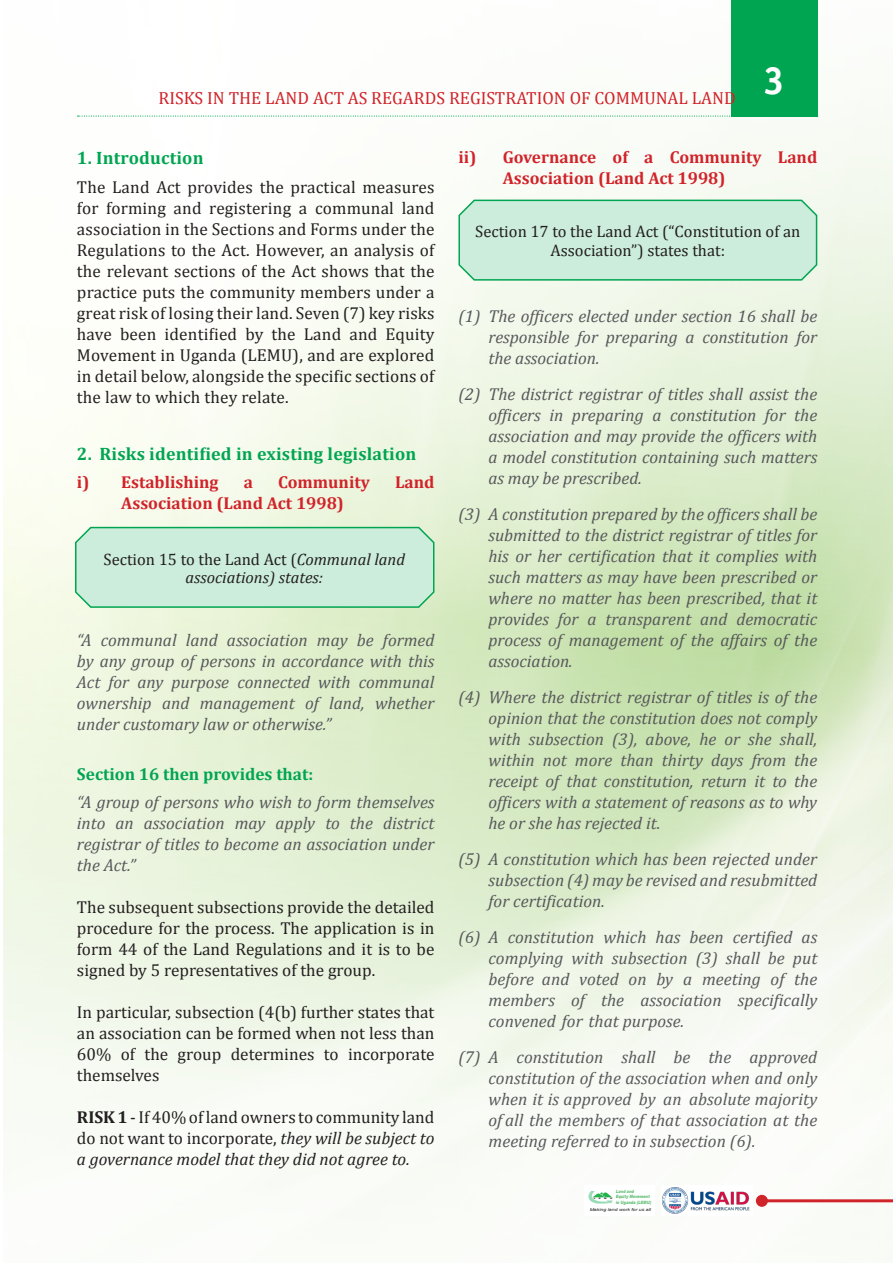
<style>
.page{position:relative;width:893px;height:1263px;background:#fff}
.page>*{position:absolute;margin:0;border:0;box-sizing:border-box;transform-origin:0 0}
.t1{font:700 39.45px "Officina Sans Std";color:#fff}
.heading{font:700 18px "Cambria";letter-spacing:.01em;color:#00a551}
.t2{font:17.55px "Cambria";color:#d1232a}
.t3{font:italic 17.25px/21px "Cambria";color:#57585a;text-align:justify}
.heading-2{font:17.25px/21px "Cambria";color:#231f20;text-align:justify}
.t4{font:italic 17.25px/21px "Cambria";color:#231f20;text-align:justify}
.sub_headings{font:700 17.25px/21px "Cambria";color:#d1232a}
.sub_headings-2{font:700 17.25px "Cambria";color:#00a551}
.t5{font:16.5px/18.1px "Cambria";color:#231f20;text-align:center}
.t6{font:italic 16.5px/18.1px "Cambria";color:#231f20;text-align:center}
.t7{font:italic 900 4.5px/5.4px "Arial";color:#65bf77;scale:.81 1}
.t8{font:italic 4.05px "Arial";color:#231f20;scale:1.27 1}
.t9{font:900 1.8px "Arial";color:#231f20;scale:1.43 1}
.s1{font-style:normal}
.s2{font-weight:700;font-style:normal}
</style>
<div class="page">
<img style="left:4px;top:0;width:889px;height:1207px">
<div style="left:731px;top:0;width:86px;height:116px;background:#00a551"></div>
<hr style="left:762px;top:1199px;width:131px;height:3px;background:#d1232a">
<div style="left:756px;top:1195px;width:12px;height:12px;background:#d1232a;border-radius:50%"></div>
<svg style="left:78px;top:116px;width:740px;height:1px"></svg>
<div style="left:584px;top:1185px;width:70px;height:31px;background:#fff"></div>
<svg style="left:588px;top:1191px;width:25px;height:13px"></svg>
<div style="left:661px;top:1185px;width:92px;height:31px;background:#fff"></div>
<img style="left:662px;top:1188px;width:88px;height:26px">
<svg style="left:74px;top:525px;width:361px;height:83px;background:#c4ead6"></svg>
<svg style="left:458px;top:198px;width:360px;height:83px;background:#c5ead6"></svg>
<p class="t2" style="left:158px;top:88px;width:579px">RISKS IN THE LAND ACT AS REGARDS REGISTRATION OF COMMUNAL LAND</p>
<p class="t1" style="left:763px;top:56px;width:23px">3</p>
<p class="heading" style="left:77px;top:145px;width:128px">1. Introduction</p>
<p class="heading-2" style="left:77px;top:176px;width:359px">The Land Act provides the practical measures for forming and registering a communal land association in the Sections and Forms under the Regulations to the Act. However, an analysis of the relevant sections of the Act shows that the practice puts the community members under a great risk of losing their land. Seven (7) key risks have been identified by the Land and Equity Movement in Uganda (LEMU), and are explored in detail below, alongside the specific sections of the law to which they relate.</p>
<p class="heading" style="left:77px;top:441px;width:341px">2. Risks identified in existing legislation</p>
<p class="sub_headings" style="left:77px;top:471px;width:143px">i) Establishing</p>
<p class="sub_headings" style="left:244px;top:471px;width:11px">a</p>
<p class="sub_headings" style="left:278px;top:471px;width:93px">Community</p>
<p class="sub_headings" style="left:395px;top:471px;width:41px">Land</p>
<p class="sub_headings" style="left:121px;top:492px;width:224px">Association (Land Act 1998)</p>
<p class="t6" style="left:103px;top:549px;width:303px"><span class="s1">Section 15 to the Land Act (</span>Communal land associations) states:</p>
<p class="t3" style="left:77px;top:629px;width:359px">“A communal land association may be formed by any group of persons in accordance with this Act for any purpose connected with communal ownership and management of land, whether under customary law or otherwise.”</p>
<p class="sub_headings-2" style="left:77px;top:761px;width:238px">Section 16 then provides that:</p>
<p class="t3" style="left:77px;top:791px;width:359px">“A group of persons who wish to form themselves into an association may apply to the district registrar of titles to become an association under the Act.”</p>
<p class="heading-2" style="left:77px;top:897px;width:359px">The subsequent subsections provide the detailed procedure for the process. The application is in form 44 of the Land Regulations and it is to be signed by 5 representatives of the group.</p>
<p class="heading-2" style="left:77px;top:1002px;width:359px">In particular, subsection (4(b) further states that an association can be formed when not less than 60% of the group determines to incorporate themselves</p>
<p class="t4" style="left:77px;top:1106px;width:359px"><span class="s2">RISK 1</span> <span class="s1">- If 40% of land owners to community land do not want to incorporate,</span> they will be subject to a governance model that they did not agree to.</p>
<p class="sub_headings" style="left:503px;top:146px;width:316px;text-indent:-44px">ii) Governance of a Community Land<br>Association (Land Act 1998)</p>
<p class="t5" style="left:475px;top:223px;width:327px">Section 17 to the Land Act (“Constitution of an<br>Association”) states that:</p>
<p class="t3" style="left:488px;top:304px;width:330px;text-indent:-30px">(1) The officers elected under section 16 shall be responsible for preparing a constitution for the association.</p>
<p class="t3" style="left:488px;top:382px;width:330px;text-indent:-30px">(2) The district registrar of titles shall assist the officers in preparing a constitution for the association and may provide the officers with a model constitution containing such matters as may be prescribed.</p>
<p class="t3" style="left:488px;top:502px;width:330px;text-indent:-30px">(3) A constitution prepared by the officers shall be submitted to the district registrar of titles for his or her certification that it complies with such matters as may have been prescribed or where no matter has been prescribed, that it provides for a transparent and democratic process of management of the affairs of the association.</p>
<p class="t3" style="left:488px;top:685px;width:330px;text-indent:-30px">(4) Where the district registrar of titles is of the opinion that the constitution does not comply with subsection (3), above, he or she shall, within not more than thirty days from the receipt of that constitution, return it to the officers with a statement of reasons as to why he or she has rejected it.</p>
<p class="t3" style="left:488px;top:847px;width:330px;text-indent:-30px">(5) A constitution which has been rejected under subsection (4) may be revised and resubmitted for certification.</p>
<p class="t3" style="left:488px;top:925px;width:330px;text-indent:-30px">(6) A constitution which has been certified as complying with subsection (3) shall be put before and voted on by a meeting of the members of the association specifically convened for that purpose.</p>
<p class="t3" style="left:488px;top:1045px;width:330px;text-indent:-30px">(7) A constitution shall be the approved constitution of the association when and only when it is approved by an absolute majority of all the members of that association at the meeting referred to in subsection (6).</p>
<p class="t7" style="left:616px;top:1189px;width:46px">Land and<br>Equity Movement in Uganda (LEMU)</p>
<p class="t9" style="left:594px;top:1197px;width:3px">L</p>
<p class="t9" style="left:599px;top:1197px;width:3px">E</p>
<p class="t9" style="left:604px;top:1197px;width:3px">M</p>
<p class="t9" style="left:610px;top:1197px;width:3px">U</p>
<p class="t8" style="left:590px;top:1207px;width:50px">Making land work for us all</p>
</div>
